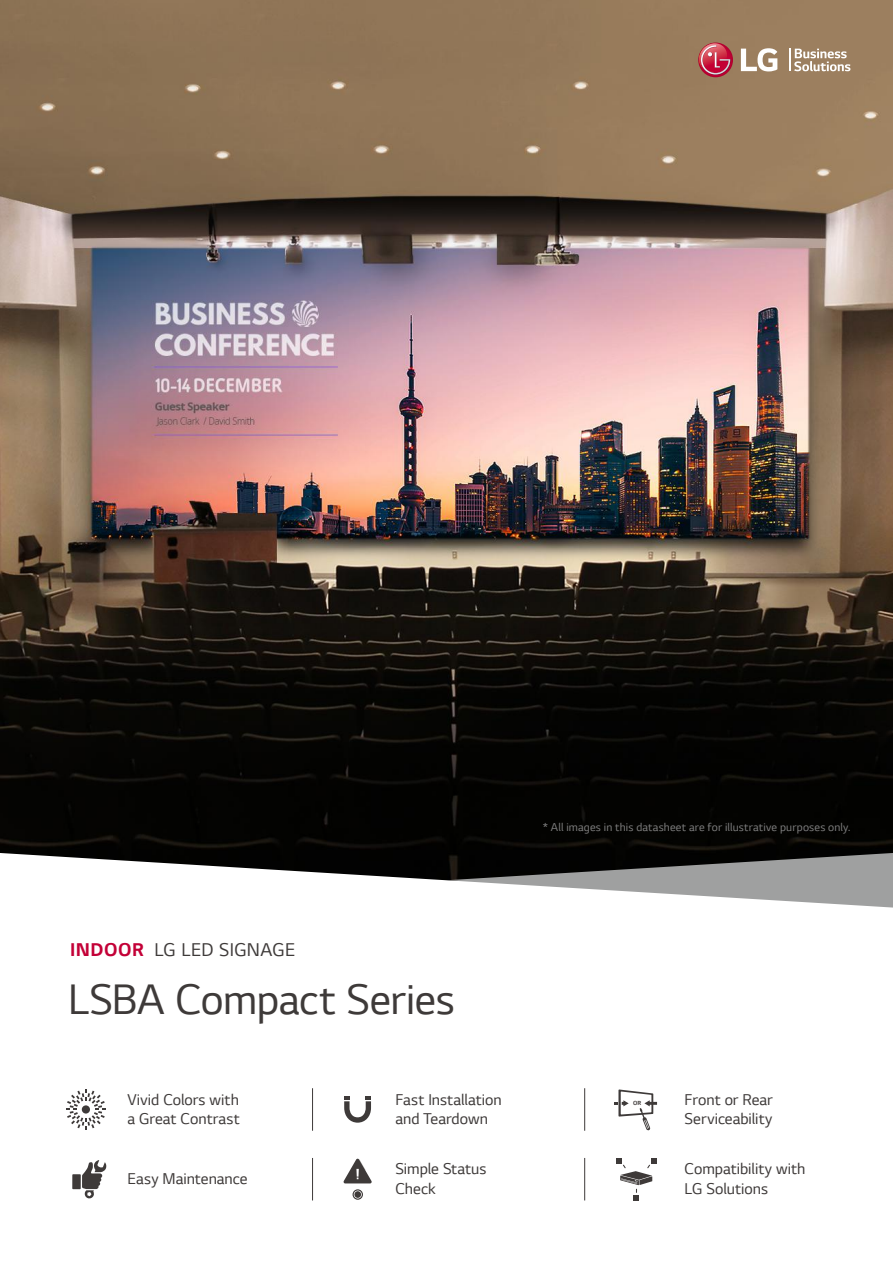
<style>
.page{position:relative;width:893px;height:1263px;background:#fff}
.page>*{position:absolute;margin:0;border:0;box-sizing:border-box;transform-origin:0 0}
.t1{font:45px "LG Smart";letter-spacing:-.01em;color:#3e3a39}
.t2{font:19.5px "LG Smart";letter-spacing:.01em;color:#3e3a39}
.t3{font:16.5px "LG Smart";color:#3e3a39}
.t4{font:12px "LG Smart";letter-spacing:.015em;color:#7d7d7d}
.t5{font:700 6.3px "LG Smart";color:#3e3a39}
.s1{font-weight:700;color:#c30037}
</style>
<div class="page">
<img style="left:0;top:0;width:893px;height:853px">
<svg style="left:1px;top:853px;width:892px;height:348px"></svg>
<svg style="left:446px;top:853px;width:447px;height:54px"></svg>
<svg style="left:790px;top:49px;width:60px;height:22px"></svg>
<svg style="left:741px;top:48px;width:36px;height:23px"></svg>
<svg style="left:698px;top:43px;width:35px;height:34px"></svg>
<svg style="left:697px;top:43px;width:34px;height:32px"></svg>
<hr style="left:312px;top:1088px;width:1px;height:43px;background:#3e3a39">
<hr style="left:312px;top:1158px;width:1px;height:42px;background:#3e3a39">
<hr style="left:584px;top:1088px;width:1px;height:43px;background:#3e3a39">
<hr style="left:584px;top:1158px;width:1px;height:42px;background:#3e3a39">
<svg style="left:617px;top:1158px;width:39px;height:42px"></svg>
<svg style="left:66px;top:1089px;width:40px;height:40px"></svg>
<div style="left:82px;top:1105px;width:8px;height:8px;background:#3e3a39;border-radius:50%"></div>
<svg style="left:343px;top:1158px;width:29px;height:25px"></svg>
<svg style="left:353px;top:1189px;width:10px;height:11px"></svg>
<div style="left:354px;top:1191px;width:7px;height:7px;background:#3e3a39;border-radius:50%"></div>
<svg style="left:344px;top:1096px;width:27px;height:27px"></svg>
<div style="left:72px;top:1174px;width:9px;height:15px;background:#3e3a39"></div>
<svg style="left:82px;top:1160px;width:25px;height:39px"></svg>
<svg style="left:614px;top:1089px;width:43px;height:41px"></svg>
<p class="t4" style="left:543px;top:819px;width:309px">* All images in this datasheet are for illustrative purposes only.</p>
<p class="t2" style="left:70px;top:936px;width:227px"><span class="s1">INDOOR</span> LG LED SIGNAGE</p>
<p class="t1" style="left:68px;top:970px;width:388px">LSBA Compact Series</p>
<p class="t3" style="left:128px;top:1088px;width:113px">Vivid Colors with</p>
<p class="t3" style="left:128px;top:1108px;width:114px">a Great Contrast</p>
<p class="t3" style="left:128px;top:1168px;width:121px">Easy Maintenance</p>
<p class="t3" style="left:395px;top:1088px;width:108px">Fast Installation</p>
<p class="t3" style="left:395px;top:1108px;width:94px">and Teardown</p>
<p class="t3" style="left:395px;top:1158px;width:92px">Simple Status</p>
<p class="t3" style="left:395px;top:1178px;width:42px">Check</p>
<p class="t5" style="left:633px;top:1099px;width:10px">OR</p>
<p class="t3" style="left:685px;top:1088px;width:90px">Front or Rear</p>
<p class="t3" style="left:685px;top:1108px;width:89px">Serviceability</p>
<p class="t3" style="left:685px;top:1158px;width:122px">Compatibility with</p>
<p class="t3" style="left:685px;top:1178px;width:85px">LG Solutions</p>
</div>
